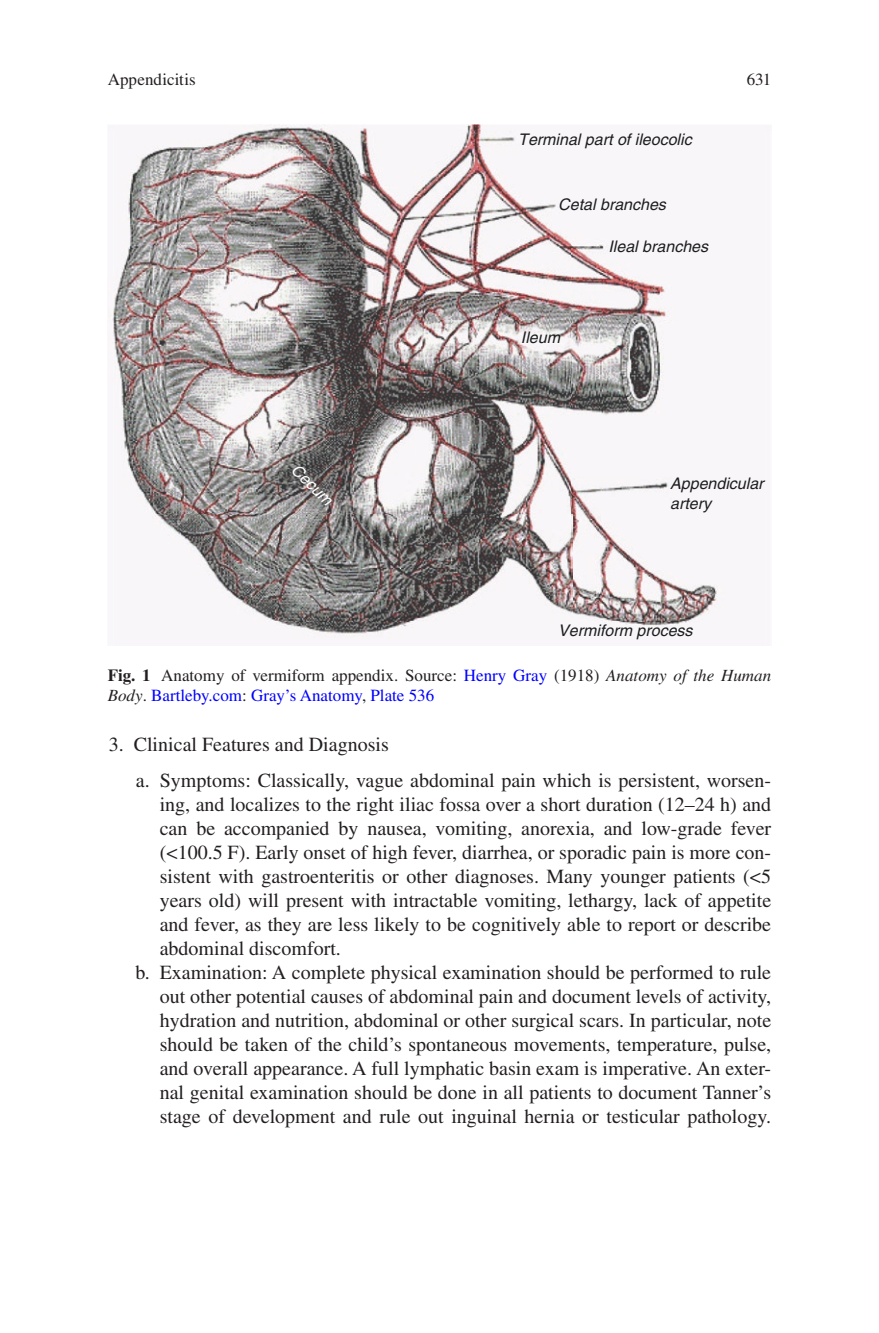
<style>
.page{position:relative;width:879px;height:1333px;background:#fff}
.page>*{position:absolute;margin:0;border:0;box-sizing:border-box;transform-origin:0 0}
.t1{font:20px/24px "Times LT Std";color:#231f20;text-align:justify}
.t2{font:17px/20px "Times LT Std";color:#231f20}
.t3{font:italic 16px/19.2px "Helvetica";color:#1d1e1f}
.t4{font:italic 16px "Helvetica";color:#fff}
.s1{font-weight:700}
.s2{color:#00f}
.s3{font-style:italic}
</style>
<div class="page">
<img style="left:108px;top:124px;width:613px;height:514px">
<p class="t2" style="left:108px;top:69px;width:89px">Appendicitis</p>
<p class="t4" style="left:300px;top:460px;width:52px;rotate:44deg">Cecum</p>
<p class="t3" style="left:518px;top:129px;width:175px">Terminal part of ileocolic</p>
<p class="t3" style="left:558px;top:195px;width:109px">Cetal branches</p>
<p class="t3" style="left:608px;top:236px;width:101px">Ileal branches</p>
<p class="t3" style="left:521px;top:328px;width:41px">Ileum</p>
<p class="t2" style="left:747px;top:69px;width:26px">631</p>
<p class="t3" style="left:670px;top:474px;width:95px">Appendicular artery</p>
<p class="t3" style="left:558px;top:620px;width:136px">Vermiform process</p>
<p class="t2" style="left:108px;top:665px;width:665px"><span class="s1">Fig. 1</span> Anatomy of vermiform appendix. Source: <span class="s2">Henry Gray</span> (1918) <span class="s3">Anatomy of the Human<br>Body</span>. <span class="s2">Bartleby.com</span>: <span class="s2">Gray’s Anatomy</span>, <span class="s2">Plate 536</span></p>
<p class="t1" style="left:109px;top:732px;width:281px">3. Clinical Features and Diagnosis</p>
<p class="t1" style="left:160px;top:768px;width:613px;text-indent:-24px">a. Symptoms: Classically, vague abdominal pain which is persistent, worsen&shy;ing, and localizes to the right iliac fossa over a short duration (12–24 h) and can be accompanied by nausea, vomiting, anorexia, and low-grade fever (&lt;100.5 F). Early onset of high fever, diarrhea, or sporadic pain is more con&shy;sistent with gastroenteritis or other diagnoses. Many younger patients (&lt;5 years old) will present with intractable vomiting, lethargy, lack of appetite and fever, as they are less likely to be cognitively able to report or describe abdominal discomfort.</p>
<p class="t1" style="left:160px;top:960px;width:613px;text-indent:-24px">b. Examination: A complete physical examination should be performed to rule out other potential causes of abdominal pain and document levels of activity, hydration and nutrition, abdominal or other surgical scars. In particular, note should be taken of the child’s spontaneous movements, temperature, pulse, and overall appearance. A full lymphatic basin exam is imperative. An exter&shy;nal genital examination should be done in all patients to document Tanner’s stage of development and rule out inguinal hernia or testicular pathology.</p>
</div>
